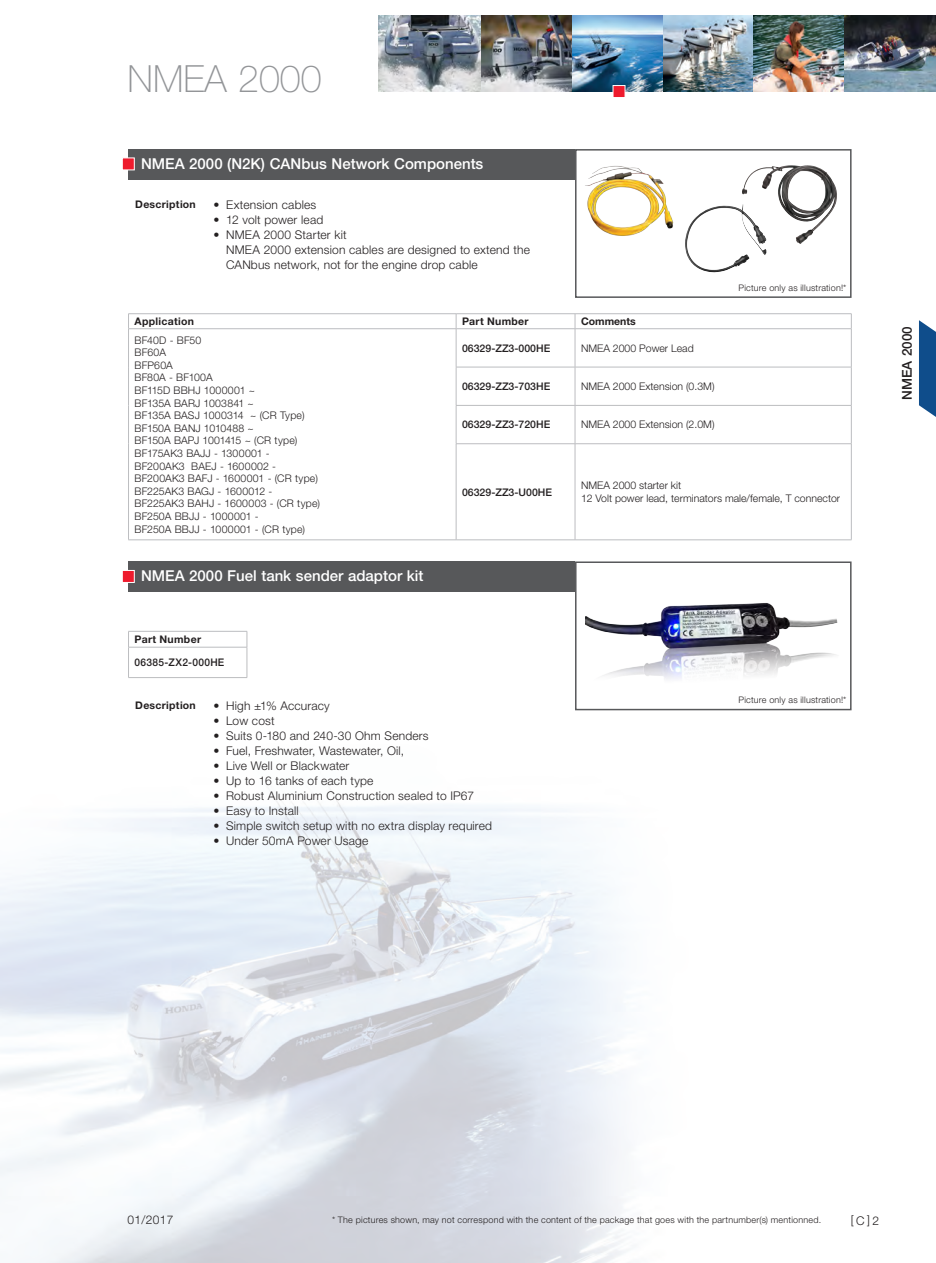
<style>
.page{position:relative;width:936px;height:1263px;background:#fff}
.page>*{position:absolute;margin:0;border:0;box-sizing:border-box;transform-origin:0 0}
.t1{font:100 37.5px "Helvetica Neue LT Std";color:#939598}
.Normaal{font:500 15px "Helvetica Neue LT Std";color:#fff}
.Normaal-2{font:500 13.5px "Helvetica Neue LT Std";letter-spacing:.005em;color:#231f20}
.Normaal-3{font:300 12px/15px "Helvetica Neue LT Std";letter-spacing:.015em;color:#231f20}
.Normaal-4{font:300 10.5px "Helvetica Neue LT Std";letter-spacing:.005em;color:#231f20}
.Normaal-5{font:500 10.5px "Helvetica Neue LT Std";color:#231f20}
.Normaal-6{font:700 10.5px "Helvetica Neue LT Std";letter-spacing:.025em;color:#231f20}
.Normaal-7{font:500 10.5px "Helvetica Neue LT Std";letter-spacing:.035em;color:#231f20}
.Normaal-8{font:700 10.5px "Helvetica Neue LT Std";color:#231f20}
.Normaal-9{font:300 9px "Helvetica Neue LT Std";letter-spacing:.025em;color:#231f20}
</style>
<div class="page">
<img style="left:0;top:644px;width:852px;height:619px">
<img style="left:378px;top:15px;width:466px;height:77px">
<img style="left:844px;top:15px;width:91px;height:77px">
<div style="left:612px;top:85px;width:13px;height:13px;background:#ee1b2d;border:1px solid #fff"></div>
<div style="left:128px;top:561px;width:447px;height:30px;background:#57585a"></div>
<div style="left:122px;top:570px;width:13px;height:13px;background:#ee1b2d;border:1px solid #fff"></div>
<div style="left:575px;top:562px;width:275px;height:147px;background:#fff"></div>
<img style="left:585px;top:603px;width:253px;height:76px">
<div style="left:575px;top:561px;width:276px;height:149px;border:2px solid #57585a"></div>
<hr style="left:128px;top:631px;width:119px;height:1px;background:#bcbdc0">
<svg style="left:128px;top:631px;width:1px;height:16px"></svg>
<svg style="left:247px;top:631px;width:1px;height:16px"></svg>
<hr style="left:128px;top:647px;width:119px;height:1px;background:#bcbdc0">
<hr style="left:128px;top:647px;width:1px;height:30px;background:#bcbdc0">
<hr style="left:247px;top:647px;width:1px;height:30px;background:#bcbdc0">
<hr style="left:128px;top:677px;width:119px;height:1px;background:#bcbdc0">
<div style="left:128px;top:149px;width:447px;height:30px;background:#57585a"></div>
<div style="left:122px;top:158px;width:13px;height:12px;background:#ee1b2d;border:1px solid #fff"></div>
<div style="left:575px;top:149px;width:276px;height:149px;background:#fff;border:2px solid #57585a"></div>
<img style="left:585px;top:166px;width:89px;height:70px">
<img style="left:685px;top:204px;width:81px;height:69px">
<img style="left:742px;top:165px;width:51px;height:35px">
<hr style="left:128px;top:313px;width:328px;height:1px;background:#bcbdc0">
<svg style="left:128px;top:314px;width:1px;height:14px"></svg>
<hr style="left:456px;top:313px;width:119px;height:1px;background:#bcbdc0">
<svg style="left:456px;top:314px;width:1px;height:14px"></svg>
<hr style="left:575px;top:313px;width:276px;height:1px;background:#bcbdc0">
<svg style="left:574px;top:314px;width:1px;height:14px"></svg>
<svg style="left:851px;top:314px;width:1px;height:14px"></svg>
<hr style="left:128px;top:328px;width:328px;height:1px;background:#bcbdc0">
<hr style="left:128px;top:329px;width:1px;height:38px;background:#bcbdc0">
<hr style="left:456px;top:328px;width:119px;height:1px;background:#bcbdc0">
<hr style="left:456px;top:329px;width:1px;height:38px;background:#bcbdc0">
<hr style="left:575px;top:328px;width:276px;height:1px;background:#bcbdc0">
<hr style="left:574px;top:329px;width:1px;height:38px;background:#bcbdc0">
<hr style="left:851px;top:329px;width:1px;height:38px;background:#bcbdc0">
<hr style="left:128px;top:367px;width:1px;height:38px;background:#bcbdc0">
<hr style="left:456px;top:367px;width:119px;height:1px;background:#bcbdc0">
<hr style="left:456px;top:367px;width:1px;height:38px;background:#bcbdc0">
<hr style="left:575px;top:367px;width:276px;height:1px;background:#bcbdc0">
<hr style="left:574px;top:367px;width:1px;height:38px;background:#bcbdc0">
<hr style="left:851px;top:367px;width:1px;height:38px;background:#bcbdc0">
<hr style="left:128px;top:405px;width:1px;height:39px;background:#bcbdc0">
<hr style="left:456px;top:405px;width:119px;height:1px;background:#bcbdc0">
<hr style="left:456px;top:406px;width:1px;height:37px;background:#bcbdc0">
<hr style="left:575px;top:405px;width:276px;height:1px;background:#bcbdc0">
<hr style="left:574px;top:406px;width:1px;height:37px;background:#bcbdc0">
<hr style="left:851px;top:406px;width:1px;height:37px;background:#bcbdc0">
<hr style="left:128px;top:444px;width:1px;height:96px;background:#bcbdc0">
<hr style="left:456px;top:443px;width:119px;height:1px;background:#bcbdc0">
<hr style="left:456px;top:444px;width:1px;height:96px;background:#bcbdc0">
<hr style="left:575px;top:443px;width:276px;height:1px;background:#bcbdc0">
<hr style="left:574px;top:444px;width:1px;height:96px;background:#bcbdc0">
<hr style="left:851px;top:444px;width:1px;height:96px;background:#bcbdc0">
<hr style="left:128px;top:540px;width:328px;height:1px;background:#bcbdc0">
<hr style="left:456px;top:540px;width:119px;height:1px;background:#bcbdc0">
<hr style="left:575px;top:540px;width:276px;height:1px;background:#bcbdc0">
<svg style="left:919px;top:320px;width:16px;height:97px;background:#2c6299"></svg>
<h1 class="t1" style="left:128px;top:57px;width:195px">NMEA 2000</h1>
<p class="Normaal" style="left:141px;top:154px;width:344px">NMEA 2000 (N2K) CANbus Network Components</p>
<p class="Normaal-6" style="left:135px;top:198px;width:62px">Description</p>
<p class="Normaal-3" style="left:213px;top:197px;width:104px">• Extension cables</p>
<p class="Normaal-3" style="left:213px;top:212px;width:111px">• 12 volt power lead</p>
<p class="Normaal-3" style="left:213px;top:227px;width:135px">• NMEA 2000 Starter kit</p>
<p class="Normaal-3" style="left:226px;top:242px;width:305px">NMEA 2000 extension cables are designed to extend the<br>CANbus network, not for the engine drop cable</p>
<p class="Normaal-9" style="left:738px;top:282px;width:109px">Picture only as illustration!*</p>
<p class="Normaal-6" style="left:134px;top:315px;width:61px">Application</p>
<p class="Normaal-6" style="left:462px;top:315px;width:68px">Part Number</p>
<p class="Normaal-8" style="left:581px;top:315px;width:56px">Comments</p>
<p class="Normaal-4" style="left:134px;top:333px;width:68px">BF40D - BF50</p>
<p class="Normaal-4" style="left:134px;top:346px;width:33px">BF60A</p>
<p class="Normaal-4" style="left:134px;top:359px;width:40px">BFP60A</p>
<p class="Normaal-4" style="left:134px;top:371px;width:80px">BF80A - BF100A</p>
<p class="Normaal-4" style="left:134px;top:384px;width:122px">BF115D BBHJ 1000001 ~</p>
<p class="Normaal-4" style="left:134px;top:396px;width:121px">BF135A BARJ 1003841 ~</p>
<p class="Normaal-4" style="left:134px;top:409px;width:171px">BF135A BASJ 1000314 ~ (CR Type)</p>
<p class="Normaal-4" style="left:134px;top:422px;width:121px">BF150A BANJ 1010488 ~</p>
<p class="Normaal-4" style="left:134px;top:434px;width:164px">BF150A BAPJ 1001415 ~ (CR type)</p>
<p class="Normaal-4" style="left:134px;top:447px;width:137px">BF175AK3 BAJJ - 1300001 -</p>
<p class="Normaal-4" style="left:134px;top:459px;width:143px">BF200AK3 BAEJ - 1600002 -</p>
<p class="Normaal-4" style="left:134px;top:472px;width:185px">BF200AK3 BAFJ - 1600001 - (CR type)</p>
<p class="Normaal-4" style="left:134px;top:485px;width:139px">BF225AK3 BAGJ - 1600012 -</p>
<p class="Normaal-4" style="left:134px;top:497px;width:187px">BF225AK3 BAHJ - 1600003 - (CR type)</p>
<p class="Normaal-4" style="left:134px;top:510px;width:126px">BF250A BBJJ - 1000001 -</p>
<p class="Normaal-4" style="left:134px;top:522px;width:172px">BF250A BBJJ - 1000001 - (CR type)</p>
<p class="Normaal-5" style="left:462px;top:342px;width:90px">06329-ZZ3-000HE</p>
<p class="Normaal-4" style="left:581px;top:341px;width:114px">NMEA 2000 Power Lead</p>
<p class="Normaal-5" style="left:462px;top:380px;width:90px">06329-ZZ3-703HE</p>
<p class="Normaal-4" style="left:581px;top:380px;width:135px">NMEA 2000 Extension (0.3M)</p>
<p class="Normaal-5" style="left:462px;top:418px;width:90px">06329-ZZ3-720HE</p>
<p class="Normaal-4" style="left:581px;top:418px;width:135px">NMEA 2000 Extension (2.0M)</p>
<p class="Normaal-4" style="left:581px;top:479px;width:102px">NMEA 2000 starter kit</p>
<p class="Normaal-4" style="left:581px;top:492px;width:261px">12 Volt power lead, terminators male/female, T connector</p>
<p class="Normaal-5" style="left:462px;top:485px;width:91px">06329-ZZ3-U00HE</p>
<p class="Normaal" style="left:141px;top:567px;width:284px">NMEA 2000 Fuel tank sender adaptor kit</p>
<p class="Normaal-6" style="left:134px;top:633px;width:68px">Part Number</p>
<p class="Normaal-7" style="left:134px;top:656px;width:91px">06385-ZX2-000HE</p>
<p class="Normaal-6" style="left:135px;top:698px;width:62px">Description</p>
<p class="Normaal-3" style="left:213px;top:698px;width:118px">• High ±1% Accuracy</p>
<p class="Normaal-3" style="left:213px;top:713px;width:63px">• Low cost</p>
<p class="Normaal-3" style="left:213px;top:728px;width:217px">• Suits 0-180 and 240-30 Ohm Senders</p>
<p class="Normaal-3" style="left:213px;top:743px;width:192px">• Fuel, Freshwater, Wastewater, Oil,</p>
<p class="Normaal-3" style="left:213px;top:758px;width:137px">• Live Well or Blackwater</p>
<p class="Normaal-3" style="left:213px;top:773px;width:162px">• Up to 16 tanks of each type</p>
<p class="Normaal-3" style="left:213px;top:788px;width:262px">• Robust Aluminium Construction sealed to IP67</p>
<p class="Normaal-3" style="left:213px;top:803px;width:87px">• Easy to Install</p>
<p class="Normaal-3" style="left:213px;top:818px;width:280px">• Simple switch setup with no extra display required</p>
<p class="Normaal-3" style="left:213px;top:833px;width:156px">• Under 50mA Power Usage</p>
<p class="Normaal-9" style="left:738px;top:694px;width:109px">Picture only as illustration!*</p>
<p class="Normaal-2" style="left:898px;top:400px;width:75px;rotate:-90deg">NMEA 2000</p>
<p class="Normaal-3" style="left:128px;top:1211px;width:47px">01/2017</p>
<p class="Normaal-9" style="left:332px;top:1215px;width:490px">* The pictures shown, may not correspond with the content of the package that goes with the partnumber(s) mentionned.</p>
<p class="Normaal-3" style="left:850px;top:1212px;width:30px">[C]2</p>
</div>
